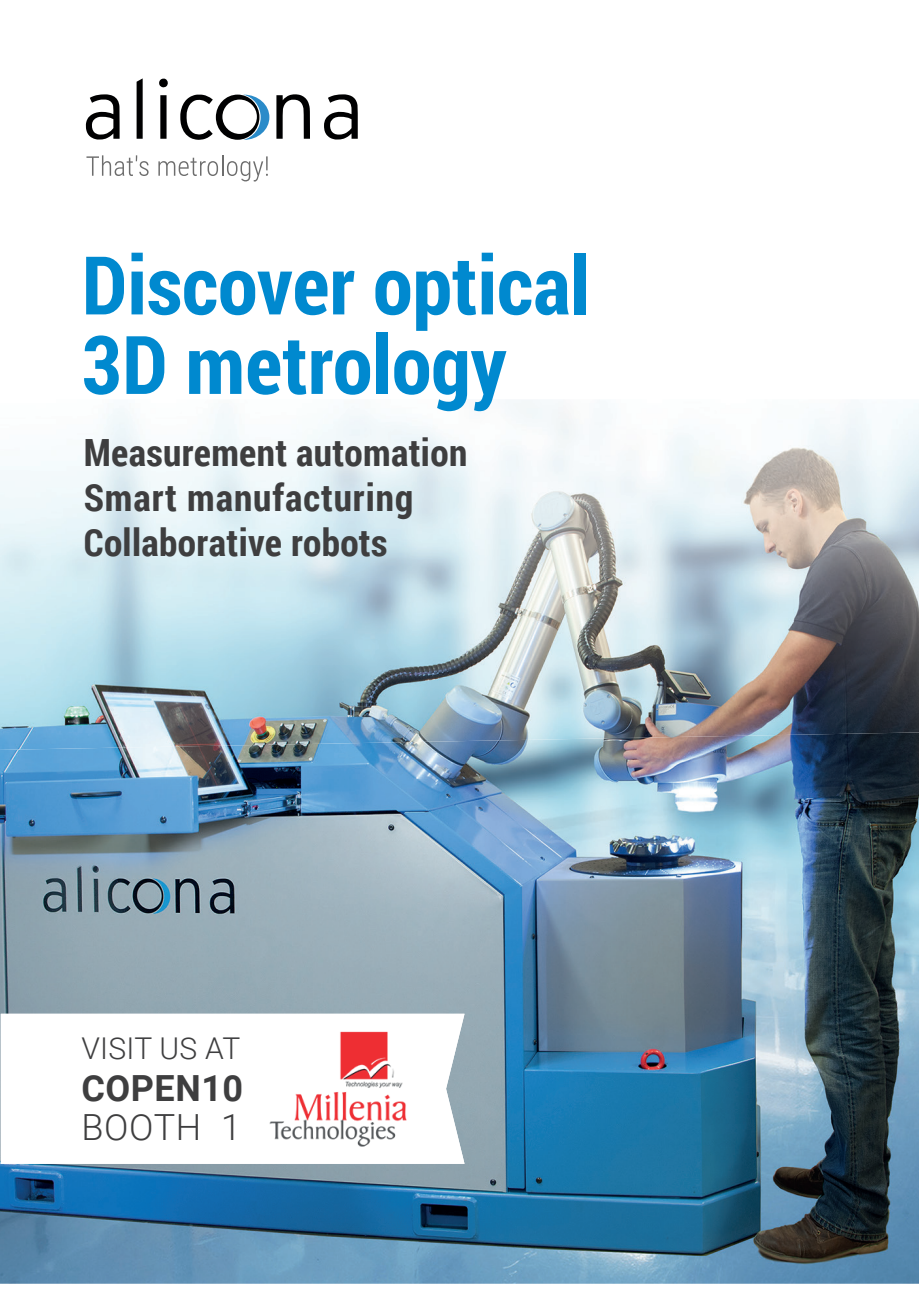
<style>
.page{position:relative;width:919px;height:1289px;background:#fff}
.page>*{position:absolute;margin:0;border:0;box-sizing:border-box;transform-origin:0 0}
.t1{font:700 81px/79.5px "Roboto Condensed";color:#0089cf}
.t2{font:700 37.5px/45px "Roboto Condensed";letter-spacing:.01em;color:#3e3e3f}
.t3{font:700 36px "Roboto";letter-spacing:.015em;color:#3e3e3f}
.t4{font:300 36px "Roboto";letter-spacing:.02em;color:#3e3e3f}
.t5{font:300 30px "Roboto";letter-spacing:.01em;color:#3e3e3f}
</style>
<div class="page">
<img style="left:0;top:750px;width:918px;height:533px">
<img style="left:0;top:78px;width:918px;height:672px">
<svg style="left:1px;top:1013px;width:463px;height:150px"></svg>
<svg style="left:180px;top:94px;width:89px;height:46px"></svg>
<svg style="left:86px;top:94px;width:34px;height:45px"></svg>
<svg style="left:324px;top:94px;width:34px;height:45px"></svg>
<svg style="left:137px;top:78px;width:6px;height:61px"></svg>
<svg style="left:160px;top:95px;width:6px;height:44px"></svg>
<svg style="left:276px;top:94px;width:34px;height:45px"></svg>
<svg style="left:159px;top:79px;width:10px;height:8px"></svg>
<svg style="left:86px;top:155px;width:62px;height:21px"></svg>
<svg style="left:158px;top:155px;width:110px;height:26px"></svg>
<img style="left:247px;top:1021px;width:161px;height:137px">
<h1 class="t1" style="left:82px;top:243px;width:510px">Discover optical<br>3D metrology</h1>
<p class="t2" style="left:84px;top:429px;width:385px">Measurement automation<br>Smart manufacturing<br>Collaborative robots</p>
<p class="t5" style="left:81px;top:1026px;width:160px">VISIT US AT</p>
<p class="t3" style="left:81px;top:1062px;width:163px">COPEN10</p>
<p class="t4" style="left:81px;top:1101px;width:161px">BOOTH 1</p>
</div>
